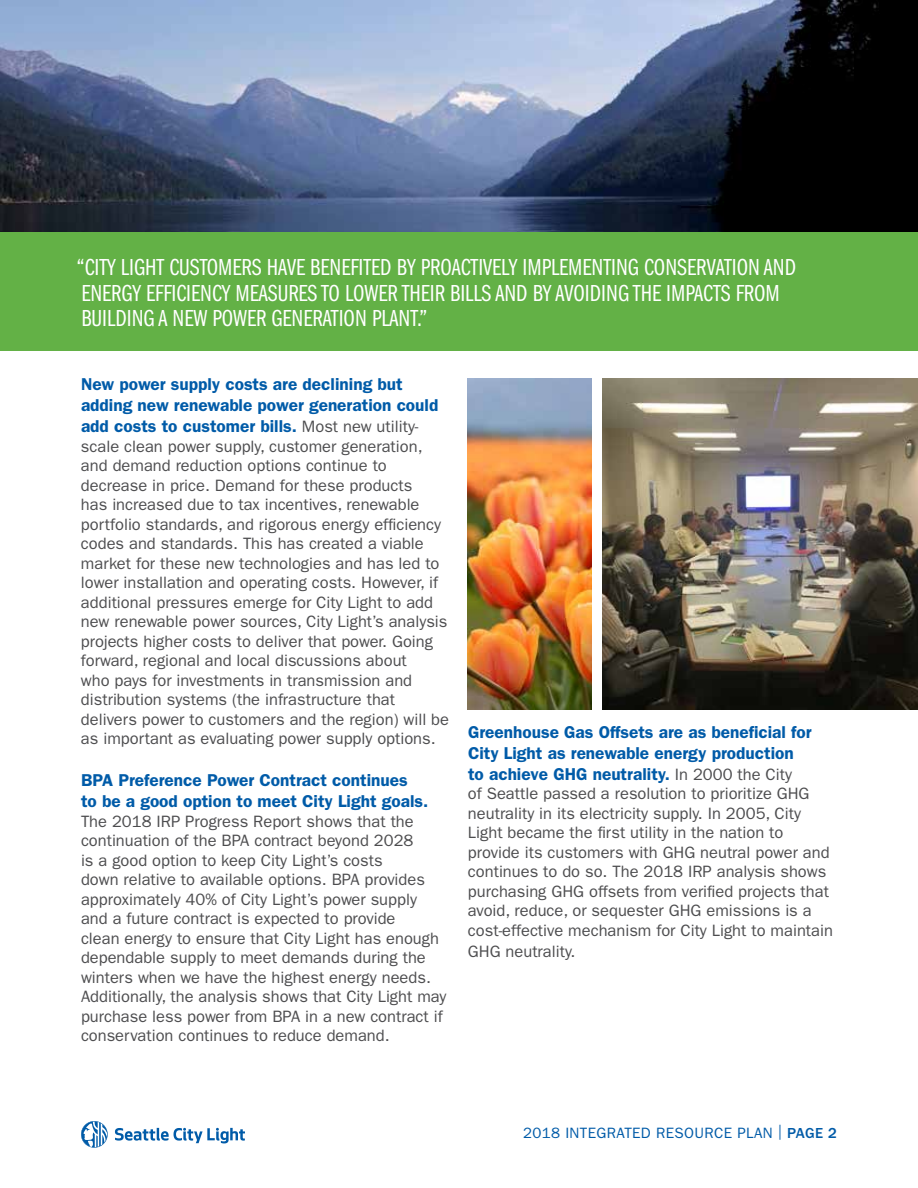
<style>
.page{position:relative;width:918px;height:1188px;background:#fff}
.page>*{position:absolute;margin:0;border:0;box-sizing:border-box;transform-origin:0 0}
.t1{font:24px/25.5px "ITC Franklin Gothic Std Bk Cp";color:#fff}
.t2{font:600 17.25px/21px "ITC Franklin Gothic Std";color:#005ba8}
.t3{font:16.5px/19.5px "ITC Franklin Gothic Std";color:#4d4d4f}
.t4{font:15px "ITC Franklin Gothic Std";letter-spacing:.025em;color:#005ba8}
.s1{font-weight:400;font-size:16.5px;color:#4d4d4f}
.s2{font-weight:500}
</style>
<div class="page">
<svg style="left:115px;top:1128px;width:130px;height:15px"></svg>
<svg style="left:81px;top:1121px;width:27px;height:27px"></svg>
<img style="left:0;top:0;width:918px;height:232px">
<div style="left:0;top:232px;width:918px;height:119px;background:#63b146"></div>
<img style="left:603px;top:378px;width:315px;height:332px">
<img style="left:468px;top:378px;width:123px;height:332px">
<h1 class="t1" style="left:77px;top:255px;width:721px">“CITY LIGHT CUSTOMERS HAVE BENEFITED BY PROACTIVELY IMPLEMENTING CONSERVATION AND<br>ENERGY EFFICIENCY MEASURES TO LOWER THEIR BILLS AND BY AVOIDING THE IMPACTS FROM<br>BUILDING A NEW POWER GENERATION PLANT.”</h1>
<p class="t2" style="left:81px;top:374px;width:359px">New power supply costs are declining but adding new renewable power generation could add costs to customer bills. <span class="s1">Most new utility-</span></p>
<p class="t3" style="left:81px;top:436px;width:370px">scale clean power supply, customer generation, and demand reduction options continue to decrease in price. Demand for these products<br>has increased due to tax incentives, renewable portfolio standards, and rigorous energy efficiency codes and standards. This has created a viable market for these new technologies and has led to lower installation and operating costs. However, if additional pressures emerge for City Light to add new renewable power sources, City Light’s analysis projects higher costs to deliver that power. Going forward, regional and local discussions about<br>who pays for investments in transmission and distribution systems (the infrastructure that delivers power to customers and the region) will be as important as evaluating power supply options.</p>
<p class="t2" style="left:81px;top:770px;width:349px">BPA Preference Power Contract continues<br>to be a good option to meet City Light goals.</p>
<p class="t3" style="left:81px;top:811px;width:367px">The 2018 IRP Progress Report shows that the continuation of the BPA contract beyond 2028<br>is a good option to keep City Light’s costs<br>down relative to available options. BPA provides approximately 40% of City Light’s power supply and a future contract is expected to provide<br>clean energy to ensure that City Light has enough dependable supply to meet demands during the winters when we have the highest energy needs.<br>Additionally, the analysis shows that City Light may purchase less power from BPA in a new contract if conservation continues to reduce demand.</p>
<p class="t2" style="left:468px;top:721px;width:345px">Greenhouse Gas Offsets are as beneficial for<br>City Light as renewable energy production to achieve GHG neutrality. <span class="s1">In 2000 the City</span></p>
<p class="t3" style="left:468px;top:784px;width:366px">of Seattle passed a resolution to prioritize GHG neutrality in its electricity supply. In 2005, City Light became the first utility in the nation to provide its customers with GHG neutral power and continues to do so. The 2018 IRP analysis shows purchasing GHG offsets from verified projects that avoid, reduce, or sequester GHG emissions is a cost-effective mechanism for City Light to maintain</p>
<p class="t3" style="left:468px;top:941px;width:109px">GHG neutrality.</p>
<p class="t4" style="left:523px;top:1124px;width:315px">2018 INTEGRATED RESOURCE PLAN | <span class="s2">PAGE 2</span></p>
</div>
